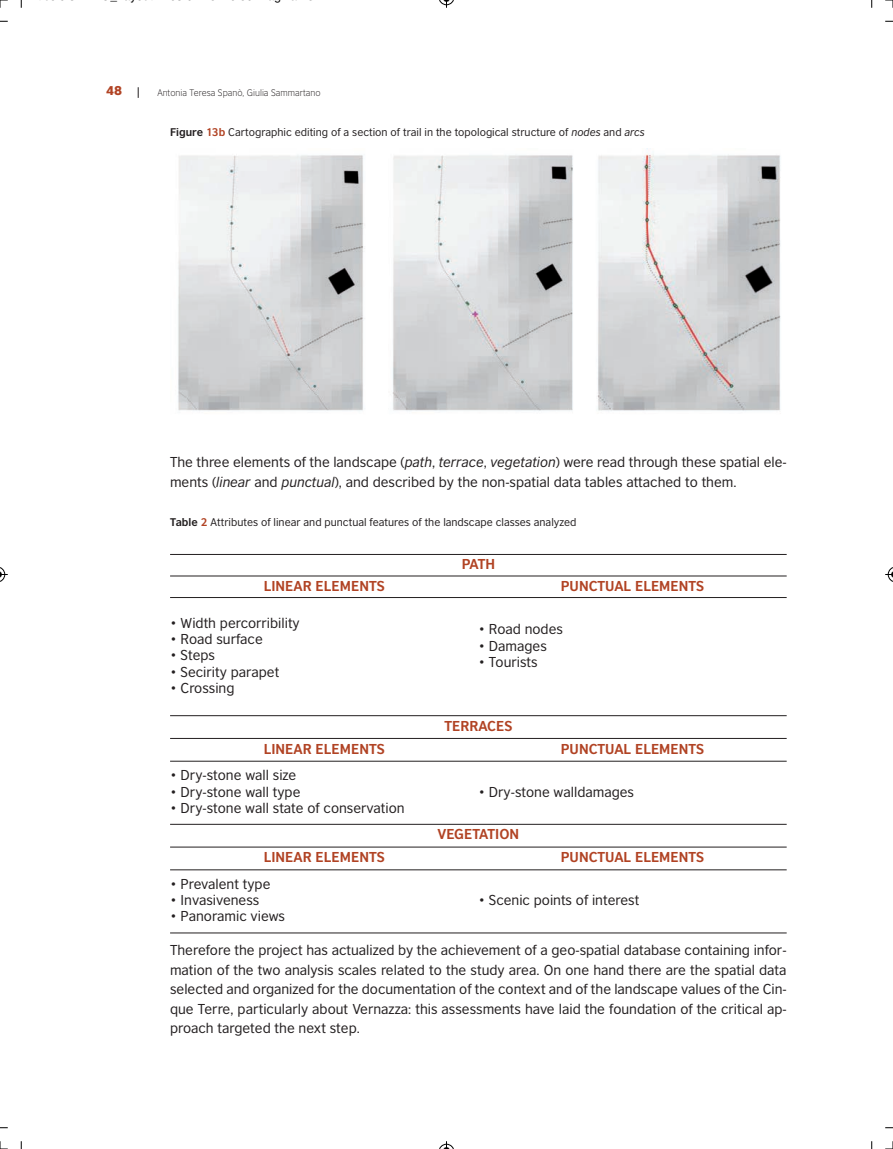
<style>
.page{position:relative;width:893px;height:1149px;background:#fff}
.page>*{position:absolute;margin:0;border:0;box-sizing:border-box;transform-origin:0 0}
.t1{font:13.5px/19.5px "British Council Sans";color:#231f20}
.t2{font:700 13.5px "British Council Sans";color:#b14324}
.t3{font:900 12px "British Council Sans";color:#b14324}
.t4{font:12px "Helvetica";color:#000}
.t5{font:10.5px "British Council Sans";color:#231f20}
.t6{font:300 9px "British Council Sans";color:#231f20}
.s1{font-weight:700}
.s2{font-weight:700;color:#b14324}
.s3{font-style:italic}
</style>
<div class="page">
<img style="left:178px;top:149px;width:603px;height:262px">
<hr style="left:170px;top:554px;width:617px;height:1px;background:#231f20">
<hr style="left:170px;top:575px;width:617px;height:1px;background:#231f20">
<hr style="left:170px;top:597px;width:617px;height:1px;background:#231f20">
<hr style="left:170px;top:715px;width:617px;height:1px;background:#231f20">
<hr style="left:170px;top:737px;width:617px;height:1px;background:#231f20">
<hr style="left:170px;top:760px;width:617px;height:1px;background:#231f20">
<hr style="left:170px;top:823px;width:617px;height:1px;background:#231f20">
<hr style="left:170px;top:846px;width:617px;height:1px;background:#231f20">
<hr style="left:170px;top:869px;width:617px;height:1px;background:#231f20">
<hr style="left:170px;top:932px;width:617px;height:1px;background:#231f20">
<svg style="left:0;top:0;width:8px;height:8px"></svg>
<svg style="left:885px;top:0;width:8px;height:8px"></svg>
<svg style="left:0;top:1141px;width:8px;height:8px"></svg>
<svg style="left:885px;top:1141px;width:8px;height:8px"></svg>
<svg style="left:439px;top:0;width:15px;height:8px"></svg>
<svg style="left:439px;top:1141px;width:15px;height:7px"></svg>
<svg style="left:0;top:567px;width:8px;height:15px"></svg>
<svg style="left:885px;top:567px;width:8px;height:15px"></svg>
<p class="t4" style="left:110px;top:-8px;width:8px">_</p>
<p class="t3" style="left:106px;top:86px;width:17px">48</p>
<p class="t6" style="left:157px;top:89px;width:165px">Antonia Teresa Spanò, Giulia Sammartano</p>
<p class="t5" style="left:170px;top:128px;width:476px"><span class="s1">Figure</span> <span class="s2">13b</span> Cartographic editing of a section of trail in the topological structure of <span class="s3">nodes</span> and <span class="s3">arcs</span></p>
<p class="t1" style="left:170px;top:454px;width:618px">The three elements of the landscape (<span class="s3">path</span>, <span class="s3">terrace</span>, <span class="s3">vegetation</span>) were read through these spatial ele&shy;ments (<span class="s3">linear</span> and <span class="s3">punctual</span>), and described by the non-spatial data tables attached to them.</p>
<p class="t5" style="left:170px;top:518px;width:408px"><span class="s1">Table</span> <span class="s2">2</span> Attributes of linear and punctual features of the landscape classes analyzed</p>
<p class="t2" style="left:462px;top:558px;width:35px">PATH</p>
<p class="t2" style="left:264px;top:580px;width:122px">LINEAR ELEMENTS</p>
<p class="t2" style="left:561px;top:580px;width:145px">PUNCTUAL ELEMENTS</p>
<p class="t1" style="left:170px;top:614px;width:131px">• Width percorribility</p>
<p class="t1" style="left:170px;top:630px;width:94px">• Road surface</p>
<p class="t1" style="left:170px;top:646px;width:47px">• Steps</p>
<p class="t1" style="left:170px;top:663px;width:111px">• Secirity parapet</p>
<p class="t1" style="left:170px;top:679px;width:66px">• Crossing</p>
<p class="t1" style="left:478px;top:620px;width:86px">• Road nodes</p>
<p class="t1" style="left:478px;top:637px;width:70px">• Damages</p>
<p class="t1" style="left:478px;top:653px;width:61px">• Tourists</p>
<p class="t2" style="left:444px;top:720px;width:70px">TERRACES</p>
<p class="t2" style="left:264px;top:743px;width:122px">LINEAR ELEMENTS</p>
<p class="t2" style="left:561px;top:743px;width:145px">PUNCTUAL ELEMENTS</p>
<p class="t1" style="left:170px;top:766px;width:128px">• Dry-stone wall size</p>
<p class="t1" style="left:170px;top:782px;width:132px">• Dry-stone wall type</p>
<p class="t1" style="left:170px;top:799px;width:236px">• Dry-stone wall state of conservation</p>
<p class="t1" style="left:478px;top:782px;width:157px">• Dry-stone walldamages</p>
<p class="t2" style="left:437px;top:829px;width:83px">VEGETATION</p>
<p class="t2" style="left:264px;top:851px;width:122px">LINEAR ELEMENTS</p>
<p class="t2" style="left:561px;top:851px;width:145px">PUNCTUAL ELEMENTS</p>
<p class="t1" style="left:170px;top:875px;width:102px">• Prevalent type</p>
<p class="t1" style="left:170px;top:891px;width:91px">• Invasiveness</p>
<p class="t1" style="left:170px;top:907px;width:117px">• Panoramic views</p>
<p class="t1" style="left:478px;top:891px;width:162px">• Scenic points of interest</p>
<p class="t1" style="left:170px;top:941px;width:618px;text-align:justify">Therefore the project has actualized by the achievement of a geo-spatial database containing infor&shy;mation of the two analysis scales related to the study area. On one hand there are the spatial data selected and organized for the documentation of the context and of the landscape values of the Cin&shy;que Terre, particularly about Vernazza: this assessments have laid the foundation of the critical ap&shy;proach targeted the next step.</p>
</div>
